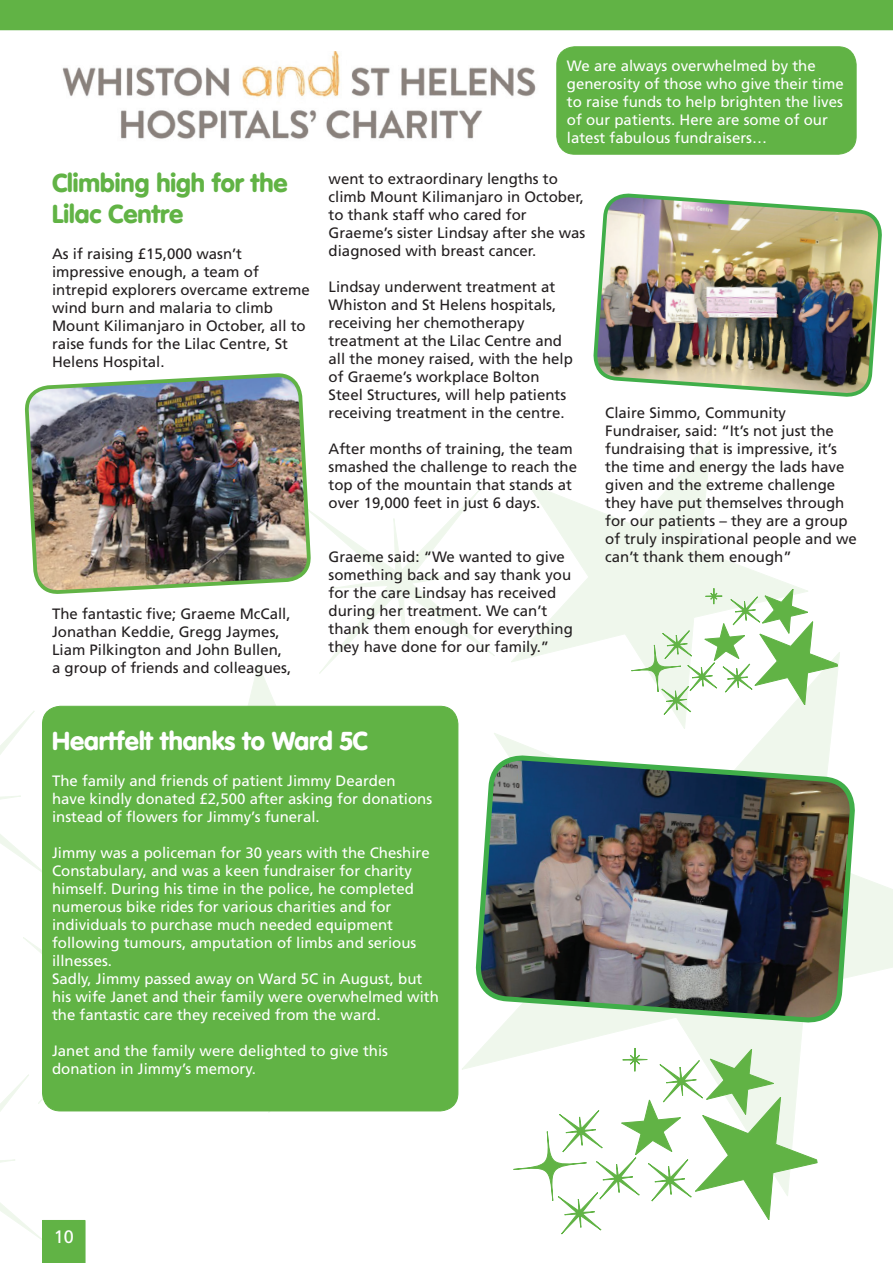
<style>
.page{position:relative;width:893px;height:1263px;background:#fff}
.page>*{position:absolute;margin:0;border:0;box-sizing:border-box;transform-origin:0 0}
.t1{font:900 25.5px/30.6px "VAG Rounded";color:#61b345}
.t2{font:900 25.5px "VAG Rounded";color:#fff}
.t3{font:18px "Frutiger";color:#fff}
.t4{font:15px/18px "Frutiger";color:#231f20}
.t5{font:15px/18px "Frutiger";color:#fff}
</style>
<div class="page">
<svg style="left:462px;top:652px;width:431px;height:518px"></svg>
<svg style="left:511px;top:462px;width:297px;height:267px"></svg>
<svg style="left:0;top:715px;width:45px;height:180px"></svg>
<svg style="left:310px;top:489px;width:185px;height:185px"></svg>
<div style="left:43px;top:706px;width:415px;height:405px;background:#61b345;border-radius:18px"></div>
<div style="left:557px;top:47px;width:299px;height:107px;background:#61b345;border-radius:18px"></div>
<div style="left:557px;top:47px;width:299px;height:107px;border:1px solid #61b345;border-radius:18px"></div>
<svg style="left:0;top:920px;width:213px;height:343px"></svg>
<div style="left:0;top:0;width:893px;height:30px;background:#61b345"></div>
<img style="left:62px;top:52px;width:474px;height:87px">
<img style="left:26px;top:373px;width:284px;height:342px">
<img style="left:591px;top:128px;width:291px;height:334px">
<svg style="left:514px;top:1111px;width:303px;height:123px"></svg>
<svg style="left:631px;top:588px;width:206px;height:127px"></svg>
<img style="left:473px;top:753px;width:385px;height:358px">
<h1 class="t1" style="left:52px;top:168px;width:237px">Climbing high for the<br>Lilac Centre</h1>
<p class="t4" style="left:52px;top:245px;width:259px">As if raising £15,000 wasn’t impressive enough, a team of intrepid explorers overcame extreme wind burn and malaria to climb<br>Mount Kilimanjaro in October, all to raise funds for the Lilac Centre, St<br>Helens Hospital.</p>
<p class="t4" style="left:52px;top:605px;width:241px">The fantastic five; Graeme McCall, Jonathan Keddie, Gregg Jaymes, Liam Pilkington and John Bullen, a group of friends and colleagues,</p>
<p class="t5" style="left:567px;top:56px;width:278px">We are always overwhelmed by the generosity of those who give their time to raise funds to help brighten the lives of our patients. Here are some of our latest fabulous fundraisers…</p>
<p class="t4" style="left:329px;top:170px;width:258px">went to extraordinary lengths to climb Mount Kilimanjaro in October, to thank staff who cared for Graeme’s sister Lindsay after she was diagnosed with breast cancer.</p>
<p class="t4" style="left:329px;top:278px;width:246px">Lindsay underwent treatment at<br>Whiston and St Helens hospitals, receiving her chemotherapy treatment at the Lilac Centre and all the money raised, with the help of Graeme’s workplace Bolton<br>Steel Structures, will help patients receiving treatment in the centre.</p>
<p class="t4" style="left:329px;top:440px;width:250px">After months of training, the team smashed the challenge to reach the top of the mountain that stands at over 19,000 feet in just 6 days.</p>
<p class="t4" style="left:329px;top:548px;width:246px">Graeme said: “We wanted to give something back and say thank you for the care Lindsay has received during her treatment. We can’t thank them enough for everything they have done for our family.”</p>
<p class="t4" style="left:605px;top:404px;width:253px">Claire Simmo, Community<br>Fundraiser, said: “It’s not just the fundraising that is impressive, it’s the time and energy the lads have given and the extreme challenge they have put themselves through for our patients – they are a group of truly inspirational people and we can’t thank them enough”</p>
<h1 class="t2" style="left:52px;top:726px;width:317px">Heartfelt thanks to Ward 5C</h1>
<p class="t5" style="left:52px;top:772px;width:382px">The family and friends of patient Jimmy Dearden have kindly donated £2,500 after asking for donations instead of flowers for Jimmy’s funeral.</p>
<p class="t5" style="left:52px;top:844px;width:388px">Jimmy was a policeman for 30 years with the Cheshire Constabulary, and was a keen fundraiser for charity himself. During his time in the police, he completed numerous bike rides for various charities and for individuals to purchase much needed equipment following tumours, amputation of limbs and serious illnesses.<br>Sadly, Jimmy passed away on Ward 5C in August, but his wife Janet and their family were overwhelmed with the fantastic care they received from the ward.</p>
<p class="t5" style="left:52px;top:1042px;width:337px">Janet and the family were delighted to give this donation in Jimmy’s memory.</p>
<p class="t3" style="left:54px;top:1226px;width:22px">10</p>
</div>
